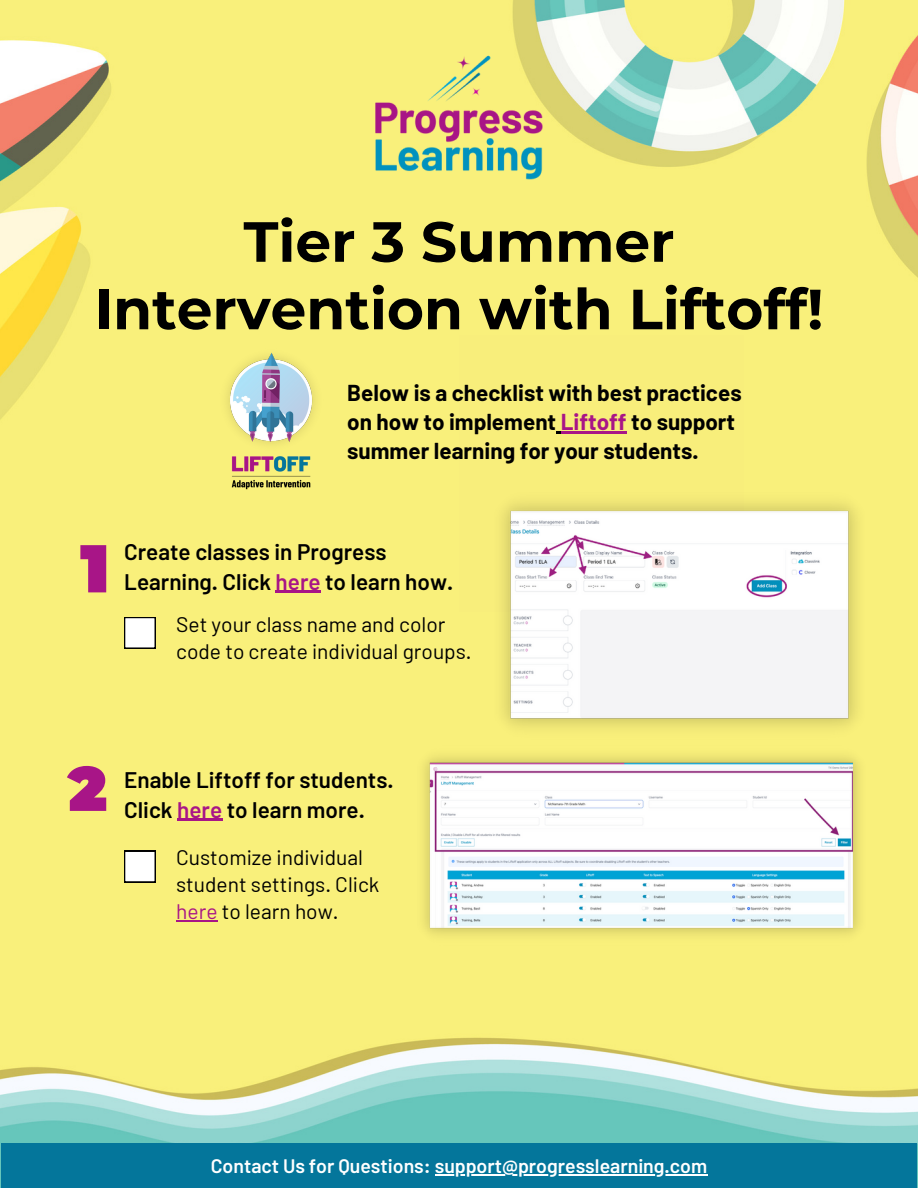
<style>
.page{position:relative;width:918px;height:1188px;background:#fff}
.page>*{position:absolute;margin:0;border:0;box-sizing:border-box;transform-origin:0 0}
.t1{font:700 56.55px/67.5px "Montserrat";color:#000;text-align:center}
.t2{font:600 22.5px/29.2px "Barlow";color:#000}
.t3{font:700 22.5px/29.2px "Barlow";color:#000}
.t4{font:21px/27px "Barlow";color:#000}
.t5{font:600 19.5px "Barlow";color:#fff}
.s1{color:#a81587}
</style>
<div class="page">
<img style="left:0;top:0;width:918px;height:1188px">
<div style="left:459px;top:335px;width:284px;height:277px;background:#f8ee7b"></div>
<img style="left:457px;top:470px;width:445px;height:289px">
<svg style="left:124px;top:617px;width:32px;height:32px"></svg>
<svg style="left:124px;top:851px;width:32px;height:31px"></svg>
<svg style="left:80px;top:545px;width:26px;height:47px"></svg>
<img style="left:375px;top:54px;width:168px;height:125px">
<svg style="left:67px;top:766px;width:39px;height:45px;background:#be5383"></svg>
<div style="left:1px;top:1144px;width:916px;height:44px;background:#04769b"></div>
<hr style="left:435px;top:1174px;width:272px;height:1px;background:#fff">
<img style="left:415px;top:745px;width:453px;height:200px">
<img style="left:216px;top:343px;width:110px;height:156px">
<hr style="left:561px;top:431px;width:66px;height:2px;background:#a81587">
<hr style="left:276px;top:591px;width:45px;height:2px;background:#a81587">
<hr style="left:177px;top:819px;width:45px;height:2px;background:#a81587">
<hr style="left:176px;top:920px;width:42px;height:1px;background:#a81587">
<p class="t1" style="left:95px;top:208px;width:730px">Tier 3 Summer<br>Intervention with Liftoff!</p>
<p class="t3" style="left:347px;top:377px;width:396px">Below is a checklist with best practices on how to implement <span class="s1">Liftoff</span> to support summer learning for your students.</p>
<p class="t2" style="left:124px;top:537px;width:331px">Create classes in Progress<br>Learning. Click <span class="s1">here</span> to learn how.</p>
<p class="t4" style="left:176px;top:610px;width:297px">Set your class name and color code to create individual groups.</p>
<p class="t2" style="left:124px;top:765px;width:271px">Enable Liftoff for students.<br>Click <span class="s1">here</span> to learn more.</p>
<p class="t4" style="left:176px;top:843px;width:205px">Customize individual student settings. Click <span class="s1">here</span> to learn how.</p>
<p class="t5" style="left:211px;top:1154px;width:498px">Contact Us for Questions: support@progresslearning.com</p>
</div>
